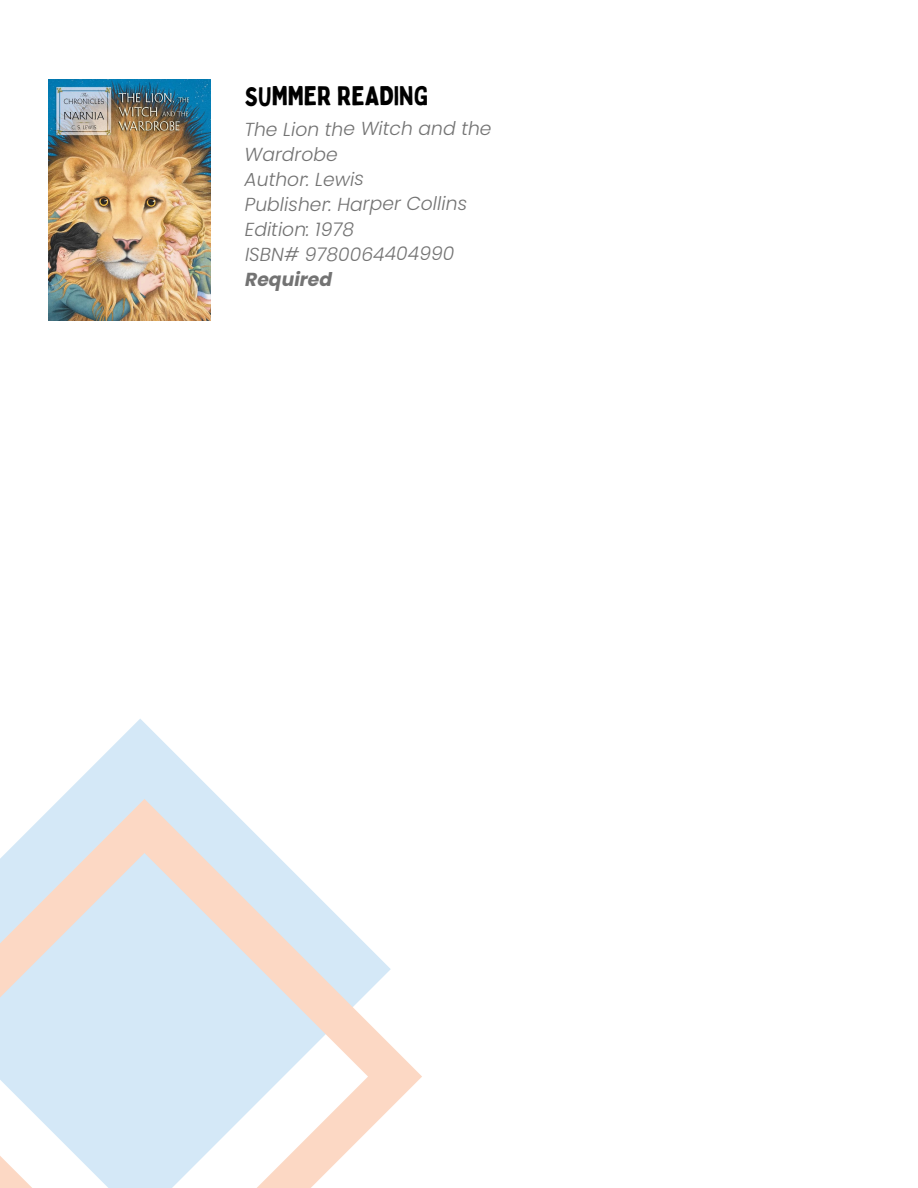
<style>
.page{position:relative;width:918px;height:1188px;background:#fff}
.page>*{position:absolute;margin:0;border:0;box-sizing:border-box;transform-origin:0 0}
.t1{font:26.55px "Bobby Jones";letter-spacing:-.005em;color:#000}
.t2{font:italic 300 18.75px/25.5px "Poppins";letter-spacing:-.01em;color:#737373}
.t3{font:italic 700 18.75px "Poppins";letter-spacing:-.01em;color:#737373}
</style>
<div class="page">
<img style="left:48px;top:79px;width:162px;height:241px">
<svg style="left:60px;top:719px;width:160px;height:80px"></svg>
<svg style="left:0;top:799px;width:422px;height:389px;fill:#d4e8f7"></svg>
<h1 class="t1" style="left:244px;top:79px;width:185px">SUMMER READING</h1>
<p class="t2" style="left:244px;top:116px;width:249px">The Lion the Witch and the<br>Wardrobe</p>
<p class="t2" style="left:245px;top:166px;width:121px">Author: Lewis</p>
<p class="t2" style="left:245px;top:191px;width:224px">Publisher: Harper Collins</p>
<p class="t2" style="left:245px;top:217px;width:111px">Edition: 1978</p>
<p class="t2" style="left:245px;top:241px;width:211px">ISBN# 9780064404990</p>
<p class="t3" style="left:245px;top:266px;width:89px">Required</p>
</div>
